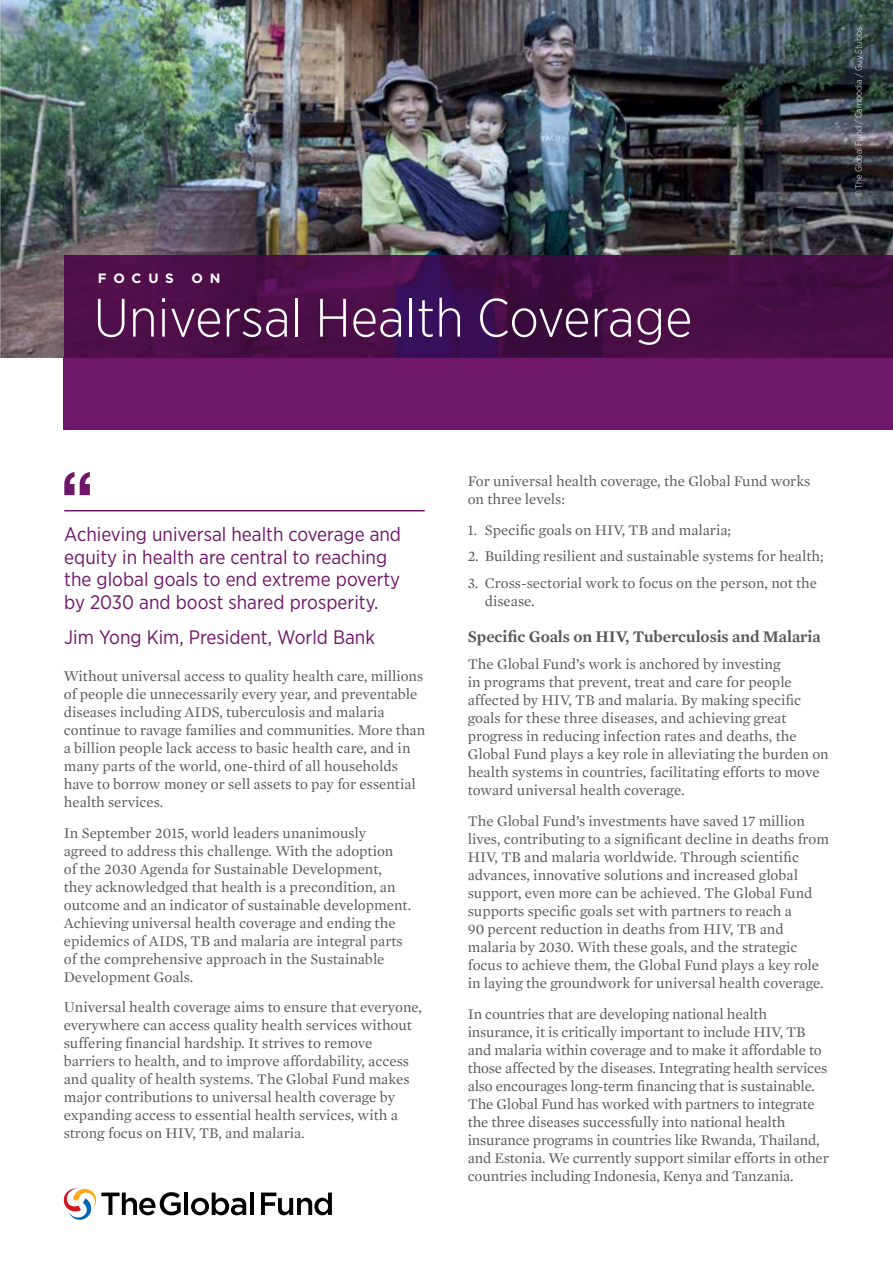
<style>
.page{position:relative;width:893px;height:1263px;background:#fff}
.page>*{position:absolute;margin:0;border:0;box-sizing:border-box;transform-origin:0 0}
.t1{font:300 54px "Gotham Narrow";color:#fff}
.t2{font:19.5px/22.5px "Gotham Narrow";color:#6f176a}
.t3{font:600 16.5px "Mercury Text G1";letter-spacing:-.005em;color:#58595b}
.t4{font:15px/18px "Mercury Text G1";color:#58595b}
.t5{font:700 13.5px "Gotham";letter-spacing:.5em;color:#fff}
.t6{font:300 9px "Gotham Narrow";color:#fff}
</style>
<div class="page">
<img style="left:0;top:0;width:893px;height:357px">
<div style="left:64px;top:357px;width:829px;height:72px;background:#6f176a"></div>
<svg style="left:64px;top:1188px;width:117px;height:32px"></svg>
<hr style="left:184px;top:1192px;width:4px;height:23px;background:#000">
<svg style="left:191px;top:1192px;width:55px;height:23px"></svg>
<hr style="left:250px;top:1192px;width:4px;height:23px;background:#000">
<svg style="left:261px;top:1192px;width:71px;height:23px"></svg>
<svg style="left:64px;top:255px;width:829px;height:102px;background:#470e47"></svg>
<hr style="left:64px;top:510px;width:361px;height:1px;background:#6f176a">
<svg style="left:64px;top:472px;width:26px;height:23px"></svg>
<p class="t5" style="left:98px;top:271px;width:78px">FOCUS</p>
<p class="t5" style="left:191px;top:271px;width:30px">O N</p>
<h1 class="t1" style="left:94px;top:285px;width:600px">Universal Health Coverage</h1>
<p class="t6" style="left:853px;top:197px;width:172px;rotate:-90deg">© The Global Fund / Cambodia / Guy Stubbs</p>
<h2 class="t2" style="left:64px;top:523px;width:338px">Achieving universal health coverage and equity in health are central to reaching the global goals to end extreme poverty by 2030 and boost shared prosperity.</h2>
<h2 class="t2" style="left:64px;top:625px;width:312px">Jim Yong Kim, President, World Bank</h2>
<p class="t4" style="left:64px;top:667px;width:363px">Without universal access to quality health care, millions of people die unnecessarily every year, and preventable diseases including AIDS, tuberculosis and malaria continue to ravage families and communities. More than a billion people lack access to basic health care, and in many parts of the world, one-third of all households have to borrow money or sell assets to pay for essential health services.</p>
<p class="t4" style="left:64px;top:824px;width:349px">In September 2015, world leaders unanimously agreed to address this challenge. With the adoption<br>of the 2030 Agenda for Sustainable Development, they acknowledged that health is a precondition, an outcome and an indicator of sustainable development.<br>Achieving universal health coverage and ending the epidemics of AIDS, TB and malaria are integral parts of the comprehensive approach in the Sustainable Development Goals.</p>
<p class="t4" style="left:64px;top:998px;width:360px">Universal health coverage aims to ensure that everyone, everywhere can access quality health services without suffering financial hardship. It strives to remove barriers to health, and to improve affordability, access and quality of health systems. The Global Fund makes major contributions to universal health coverage by expanding access to essential health services, with a strong focus on HIV, TB, and malaria.</p>
<p class="t4" style="left:468px;top:472px;width:344px">For universal health coverage, the Global Fund works on three levels:</p>
<p class="t4" style="left:468px;top:521px;width:265px">1. Specific goals on HIV, TB and malaria;</p>
<p class="t4" style="left:468px;top:547px;width:357px">2. Building resilient and sustainable systems for health;</p>
<p class="t4" style="left:485px;top:574px;width:334px;text-indent:-17px">3. Cross-sectorial work to focus on the person, not the disease.</p>
<p class="t3" style="left:468px;top:627px;width:355px">Specific Goals on HIV, Tuberculosis and Malaria</p>
<p class="t4" style="left:468px;top:655px;width:362px">The Global Fund’s work is anchored by investing<br>in programs that prevent, treat and care for people affected by HIV, TB and malaria. By making specific goals for these three diseases, and achieving great progress in reducing infection rates and deaths, the Global Fund plays a key role in alleviating the burden on health systems in countries, facilitating efforts to move toward universal health coverage.</p>
<p class="t4" style="left:468px;top:812px;width:363px">The Global Fund’s investments have saved 17 million lives, contributing to a significant decline in deaths from HIV, TB and malaria worldwide. Through scientific advances, innovative solutions and increased global support, even more can be achieved. The Global Fund supports specific goals set with partners to reach a<br>90 percent reduction in deaths from HIV, TB and malaria by 2030. With these goals, and the strategic focus to achieve them, the Global Fund plays a key role in laying the groundwork for universal health coverage.</p>
<p class="t4" style="left:468px;top:1004px;width:363px">In countries that are developing national health insurance, it is critically important to include HIV, TB and malaria within coverage and to make it affordable to those affected by the diseases. Integrating health services also encourages long-term financing that is sustainable.<br>The Global Fund has worked with partners to integrate the three diseases successfully into national health insurance programs in countries like Rwanda, Thailand, and Estonia. We currently support similar efforts in other countries including Indonesia, Kenya and Tanzania.</p>
</div>
